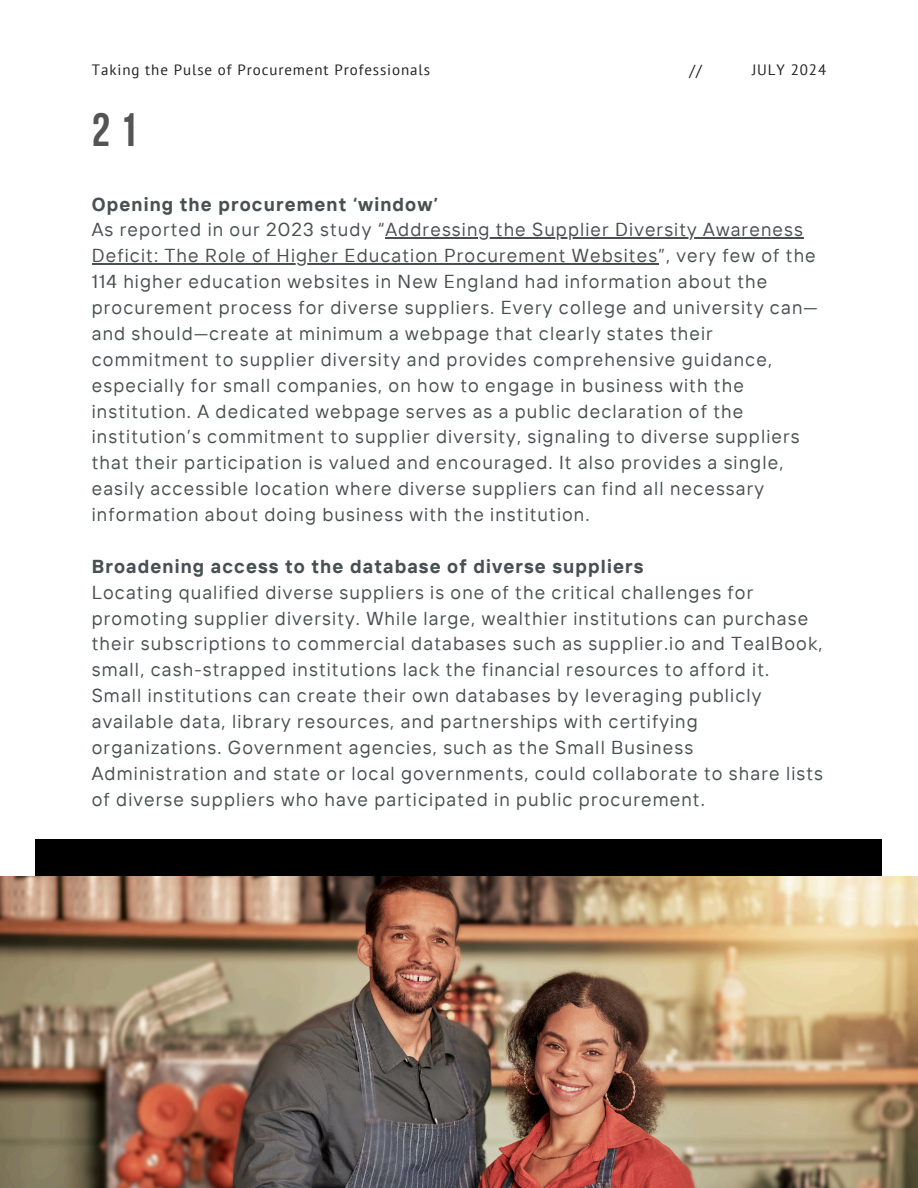
<style>
.page{position:relative;width:918px;height:1188px;background:#fff}
.page>*{position:absolute;margin:0;border:0;box-sizing:border-box;transform-origin:0 0}
.t1{font:700 46.65px "Bebas Neue";color:#545454}
.t2{font:18.75px/25.8px "TT Interphases";letter-spacing:.06em;color:#495052}
.t3{font:15.9px "PT Sans";color:#222}
.t4{font:15px "PT Sans";letter-spacing:.06em;color:#222}
.s1{font-weight:700}
</style>
<div class="page">
<div style="left:36px;top:840px;width:846px;height:348px;background:#000"></div>
<img style="left:0;top:877px;width:918px;height:311px">
<hr style="left:385px;top:238px;width:419px;height:1px;background:#495052">
<hr style="left:92px;top:263px;width:566px;height:2px;background:#495052">
<p class="t4" style="left:92px;top:60px;width:340px">Taking the Pulse of Procurement Professionals</p>
<p class="t3" style="left:689px;top:60px;width:14px">//</p>
<h1 class="t4" style="left:752px;top:60px;width:76px">JULY 2024</h1>
<h1 class="t1" style="left:92px;top:112px;width:48px">21</h1>
<h2 class="t2" style="left:92px;top:191px;width:713px"><span class="s1">Opening the procurement ‘window’<br></span>As reported in our 2023 study “Addressing the Supplier Diversity Awareness</h2>
<p class="t2" style="left:92px;top:242px;width:727px">Deficit: The Role of Higher Education Procurement Websites”, very few of the 114 higher education websites in New England had information about the procurement process for diverse suppliers. Every college and university can— and should—create at minimum a webpage that clearly states their commitment to supplier diversity and provides comprehensive guidance, especially for small companies, on how to engage in business with the institution. A dedicated webpage serves as a public declaration of the institution’s commitment to supplier diversity, signaling to diverse suppliers that their participation is valued and encouraged. It also provides a single, easily accessible location where diverse suppliers can find all necessary information about doing business with the institution.</p>
<p class="t2" style="left:92px;top:553px;width:732px"><span class="s1">Broadening access to the database of diverse suppliers<br></span>Locating qualified diverse suppliers is one of the critical challenges for promoting supplier diversity. While large, wealthier institutions can purchase their subscriptions to commercial databases such as supplier.io and TealBook,</p>
<h1 class="t2" style="left:92px;top:656px;width:733px">small, cash-strapped institutions lack the financial resources to afford it.<br>Small institutions can create their own databases by leveraging publicly available data, library resources, and partnerships with certifying organizations. Government agencies, such as the Small Business Administration and state or local governments, could collaborate to share lists of diverse suppliers who have participated in public procurement.</h1>
</div>
